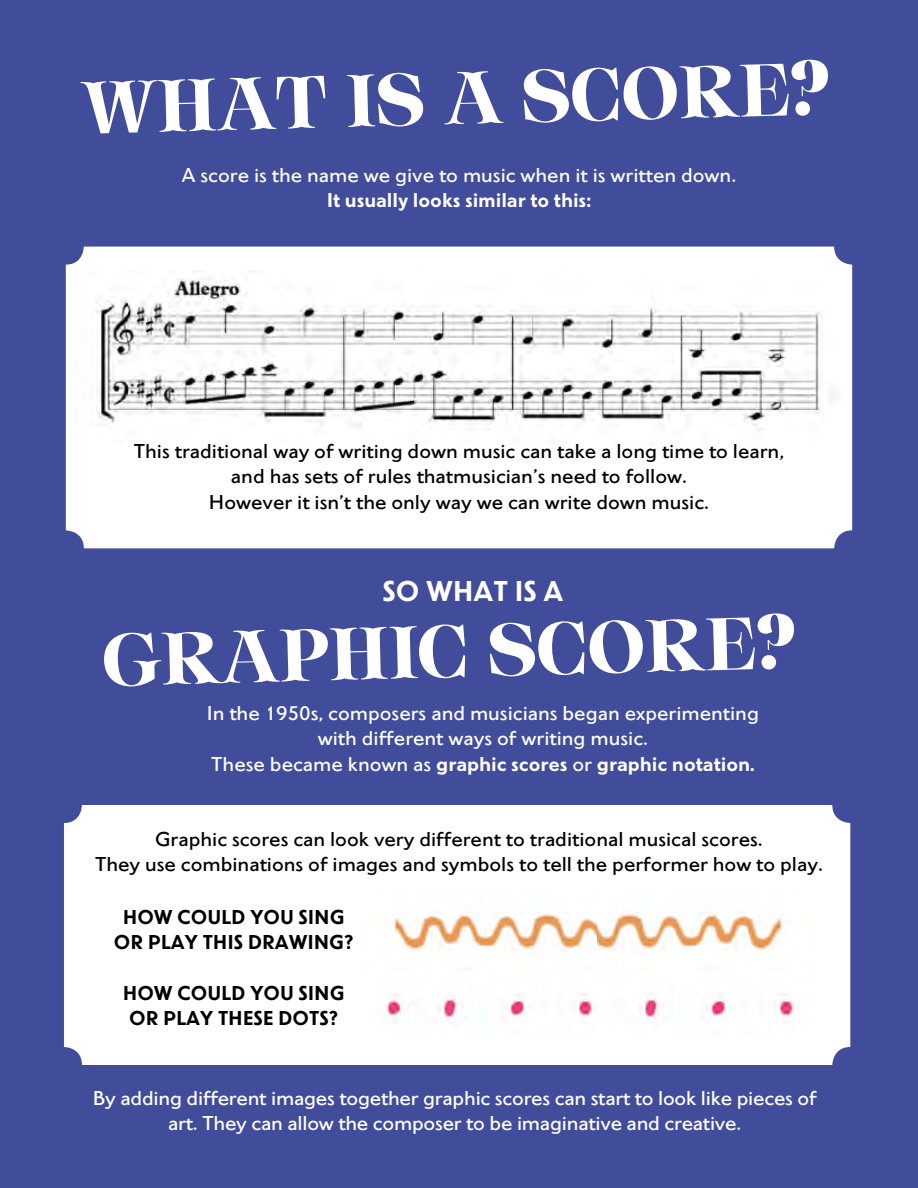
<style>
.page{position:relative;width:918px;height:1188px;background:#414c9b}
.page>*{position:absolute;margin:0;border:0;box-sizing:border-box;transform-origin:0 0}
.t1{font:700 77.55px "Palace Display";color:#fff}
.t2{font:700 30px "Granby AP";color:#fff}
.t3{font:500 21px "Granby AP";color:#000}
.t4{font:500 21px/25.2px "Granby AP";color:#fff;text-align:center}
.t5{font:700 21px "Granby AP";color:#fff}
.t6{font:700 21px/25.2px "Granby AP";color:#000;text-align:center}
.s1{font-weight:500}
</style>
<div class="page">
<div style="left:64px;top:805px;width:786px;height:260px;background:#fff;border-radius:18px"></div>
<div style="left:66px;top:247px;width:786px;height:301px;background:#fff;border-radius:18px"></div>
<img style="left:96px;top:277px;width:738px;height:153px">
<img style="left:596px;top:908px;width:190px;height:44px">
<img style="left:390px;top:908px;width:206px;height:44px">
<img style="left:639px;top:993px;width:159px;height:30px">
<img style="left:387px;top:993px;width:210px;height:30px">
<p class="t1" style="left:81px;top:62px;width:751px;rotate:-1deg">WHAT IS A SCORE?</p>
<p class="t4" style="left:182px;top:163px;width:556px">A score is the name we give to music when it is written down.</p>
<p class="t5" style="left:327px;top:189px;width:266px">It usually looks similar to this:</p>
<p class="t3" style="left:134px;top:440px;width:652px">This traditional way of writing down music can take a long time to learn,</p>
<p class="t3" style="left:231px;top:465px;width:458px">and has sets of rules thatmusician’s need to follow.</p>
<p class="t3" style="left:209px;top:491px;width:502px">However it isn’t the only way we can write down music.</p>
<p class="t2" style="left:382px;top:575px;width:183px">SO WHAT IS A</p>
<p class="t1" style="left:102px;top:615px;width:697px;rotate:-1deg">GRAPHIC SCORE?</p>
<p class="t4" style="left:207px;top:701px;width:554px">In the 1950s, composers and musicians began experimenting</p>
<p class="t4" style="left:318px;top:726px;width:332px">with different ways of writing music.</p>
<p class="t5" style="left:211px;top:753px;width:545px"><span class="s1">These became known as</span> graphic scores <span class="s1">or</span> graphic notation.</p>
<p class="t3" style="left:155px;top:828px;width:609px">Graphic scores can look very different to traditional musical scores.</p>
<p class="t3" style="left:95px;top:853px;width:729px">They use combinations of images and symbols to tell the performer how to play.</p>
<p class="t6" style="left:114px;top:905px;width:241px">HOW COULD YOU SING<br>OR PLAY THIS DRAWING?</p>
<p class="t6" style="left:123px;top:981px;width:223px">HOW COULD YOU SING</p>
<p class="t6" style="left:129px;top:1006px;width:210px">OR PLAY THESE DOTS?</p>
<p class="t4" style="left:93px;top:1086px;width:725px">By adding different images together graphic scores can start to look like pieces of art. They can allow the composer to be imaginative and creative.</p>
</div>
